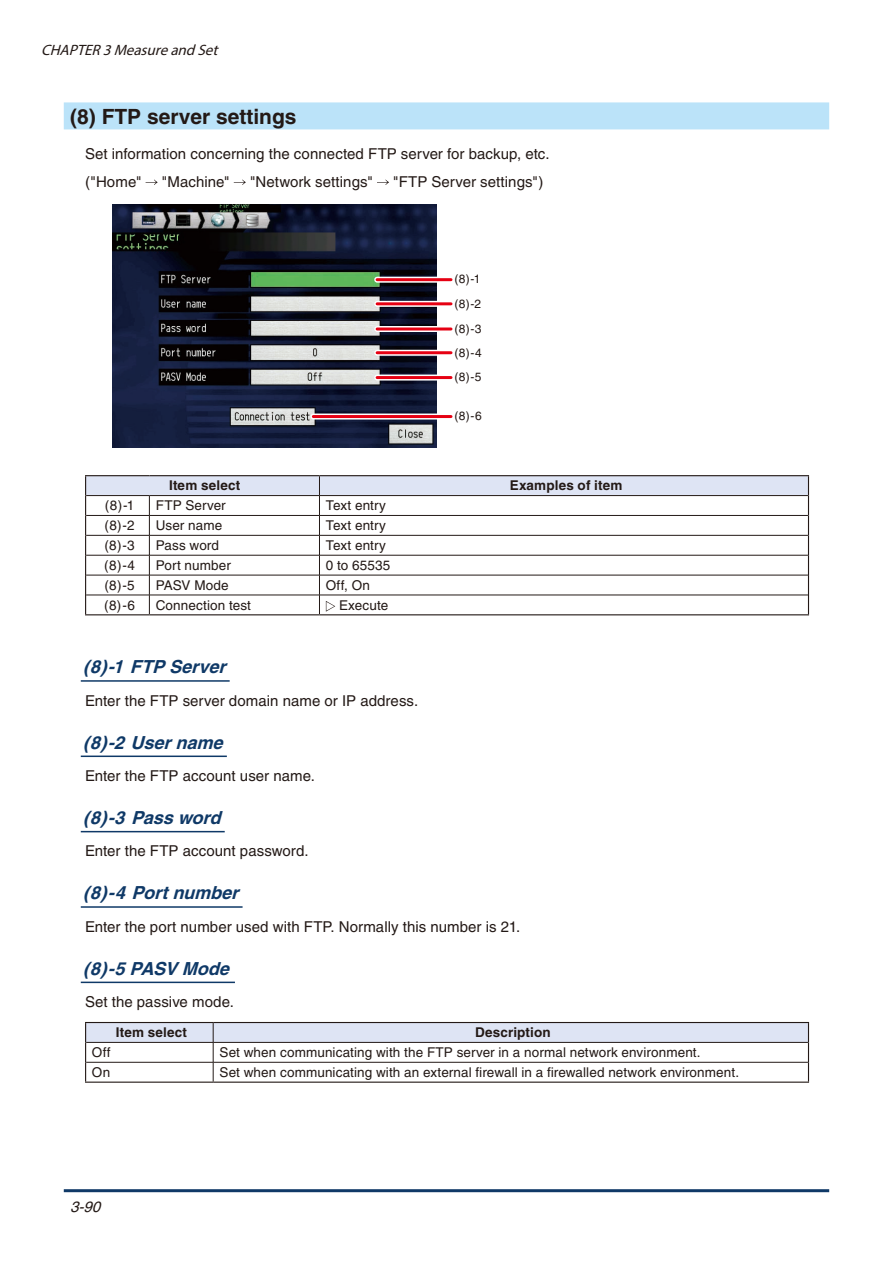
<style>
.page{position:relative;width:893px;height:1263px;background:#fff}
.page>*{position:absolute;margin:0;border:0;box-sizing:border-box;transform-origin:0 0}
.t1{font:700 21px "Helvetica";color:#231916}
.t2{font:italic 700 18px "Helvetica";color:#0f3967}
.t3{font:15px/28px "Helvetica";letter-spacing:.005em;color:#231916}
.t4{font:italic 15px "Myriad Pro";color:#231916}
.t5{font:italic 15px "Helvetica";color:#231916}
.t6{font:13.5px "Helvetica";letter-spacing:.01em;color:#231916}
.t7{font:700 13.5px "Helvetica";letter-spacing:.01em;color:#231916}
.t8{font:12px/24.6px "Helvetica";color:#231916;text-align:justify}
</style>
<div class="page">
<hr style="left:64px;top:1189px;width:765px;height:3px;background:#0f3967">
<div style="left:64px;top:102px;width:765px;height:27px;background:#bbe3f9"></div>
<hr style="left:81px;top:680px;width:149px;height:2px;background:#0f3967">
<hr style="left:81px;top:755px;width:146px;height:2px;background:#0f3967">
<hr style="left:81px;top:831px;width:144px;height:1px;background:#0f3967">
<hr style="left:81px;top:906px;width:162px;height:2px;background:#0f3967">
<hr style="left:81px;top:981px;width:154px;height:2px;background:#0f3967">
<svg style="left:146px;top:180px;width:12px;height:5px"></svg>
<svg style="left:234px;top:180px;width:12px;height:5px"></svg>
<svg style="left:377px;top:180px;width:12px;height:5px"></svg>
<img style="left:113px;top:204px;width:324px;height:243px">
<div style="left:377px;top:277px;width:74px;height:6px;background:#fad1d4"></div>
<hr style="left:377px;top:278px;width:74px;height:3px;background:#e60013">
<div style="left:377px;top:301px;width:74px;height:6px;background:#f6a6ac"></div>
<hr style="left:377px;top:302px;width:74px;height:3px;background:#e60013">
<div style="left:377px;top:326px;width:74px;height:6px;background:#f27d86"></div>
<hr style="left:377px;top:327px;width:74px;height:3px;background:#e60013">
<div style="left:377px;top:350px;width:74px;height:6px;background:#f8bec2"></div>
<hr style="left:377px;top:351px;width:74px;height:3px;background:#e60013">
<div style="left:377px;top:375px;width:74px;height:6px;background:#fdf0f1"></div>
<hr style="left:377px;top:376px;width:74px;height:3px;background:#e60013">
<div style="left:313px;top:413px;width:138px;height:6px;background:#fff"></div>
<hr style="left:313px;top:415px;width:138px;height:3px;background:#e60013">
<hr style="left:85px;top:475px;width:64px;height:1px;background:#231916">
<hr style="left:149px;top:475px;width:170px;height:1px;background:#231916">
<hr style="left:319px;top:475px;width:490px;height:1px;background:#231916">
<hr style="left:85px;top:614px;width:64px;height:1px;background:#231916">
<hr style="left:149px;top:614px;width:170px;height:1px;background:#231916">
<hr style="left:319px;top:614px;width:490px;height:1px;background:#231916">
<svg style="left:85px;top:476px;width:724px;height:138px"></svg>
<svg style="left:85px;top:1022px;width:724px;height:59px"></svg>
<hr style="left:85px;top:1081px;width:128px;height:2px;background:#231916">
<hr style="left:213px;top:1081px;width:596px;height:2px;background:#231916">
<p class="t4" style="left:41px;top:41px;width:183px">CHAPTER3MeasureandSet</p>
<h1 class="t1" style="left:70px;top:104px;width:228px">(8) FTP server settings</h1>
<p class="t3" style="left:85px;top:140px;width:466px">Set information concerning the connected FTP server for backup, etc. ("Home"</p>
<p class="t3" style="left:162px;top:168px;width:69px">"Machine"</p>
<p class="t3" style="left:250px;top:168px;width:124px">"Network settings"</p>
<p class="t3" style="left:393px;top:168px;width:152px">"FTP Server settings")</p>
<p class="t8" style="left:454px;top:267px;width:29px">(8)-1 (8)-2 (8)-3</p>
<p class="t8" style="left:454px;top:340px;width:29px">(8)-4 (8)-5</p>
<p class="t8" style="left:454px;top:404px;width:29px">(8)-6</p>
<p class="t7" style="left:169px;top:477px;width:73px">Item select</p>
<p class="t7" style="left:510px;top:477px;width:114px">Examples of item</p>
<p class="t6" style="left:105px;top:498px;width:31px">(8)-1</p>
<p class="t6" style="left:156px;top:498px;width:72px">FTP Server</p>
<p class="t6" style="left:326px;top:498px;width:62px">Text entry</p>
<p class="t6" style="left:105px;top:518px;width:32px">(8)-2</p>
<p class="t6" style="left:156px;top:518px;width:68px">User name</p>
<p class="t6" style="left:326px;top:518px;width:62px">Text entry</p>
<p class="t6" style="left:104px;top:537px;width:32px">(8)-3</p>
<p class="t6" style="left:156px;top:537px;width:65px">Pass word</p>
<p class="t6" style="left:326px;top:537px;width:62px">Text entry</p>
<p class="t6" style="left:104px;top:557px;width:32px">(8)-4</p>
<p class="t6" style="left:156px;top:557px;width:77px">Port number</p>
<p class="t6" style="left:326px;top:557px;width:66px">0 to 65535</p>
<p class="t6" style="left:104px;top:577px;width:32px">(8)-5</p>
<p class="t6" style="left:156px;top:577px;width:74px">PASV Mode</p>
<p class="t6" style="left:326px;top:577px;width:46px">Off, On</p>
<p class="t6" style="left:104px;top:597px;width:32px">(8)-6</p>
<p class="t6" style="left:156px;top:597px;width:97px">Connection test</p>
<p class="t6" style="left:339px;top:597px;width:51px">Execute</p>
<h2 class="t2" style="left:83px;top:656px;width:149px">(8)-1FTP Server</h2>
<p class="t3" style="left:85px;top:686px;width:335px">Enter the FTP server domain name or IP address.</p>
<h2 class="t2" style="left:83px;top:731px;width:147px">(8)-2Username</h2>
<p class="t3" style="left:85px;top:762px;width:231px">Enter the FTP account user name.</p>
<h2 class="t2" style="left:83px;top:807px;width:144px">(8)-3Password</h2>
<p class="t3" style="left:85px;top:837px;width:225px">Enter the FTP account password.</p>
<h2 class="t2" style="left:83px;top:882px;width:162px">(8)-4Portnumber</h2>
<p class="t3" style="left:85px;top:912px;width:437px">Enter the port number used with FTP. Normally this number is 21.</p>
<h2 class="t2" style="left:83px;top:957px;width:153px">(8)-5PASV Mode</h2>
<p class="t3" style="left:85px;top:988px;width:150px">Set the passive mode.</p>
<p class="t7" style="left:116px;top:1024px;width:73px">Item select</p>
<p class="t7" style="left:475px;top:1024px;width:77px">Description</p>
<p class="t6" style="left:92px;top:1044px;width:20px">Off</p>
<p class="t6" style="left:220px;top:1044px;width:482px">Set when communicating with the FTP server in a normal network environment.</p>
<p class="t6" style="left:92px;top:1064px;width:20px">On</p>
<p class="t6" style="left:220px;top:1064px;width:521px">Set when communicating with an external firewall in a firewalled network environment.</p>
<p class="t5" style="left:70px;top:1198px;width:36px">3-90</p>
</div>
